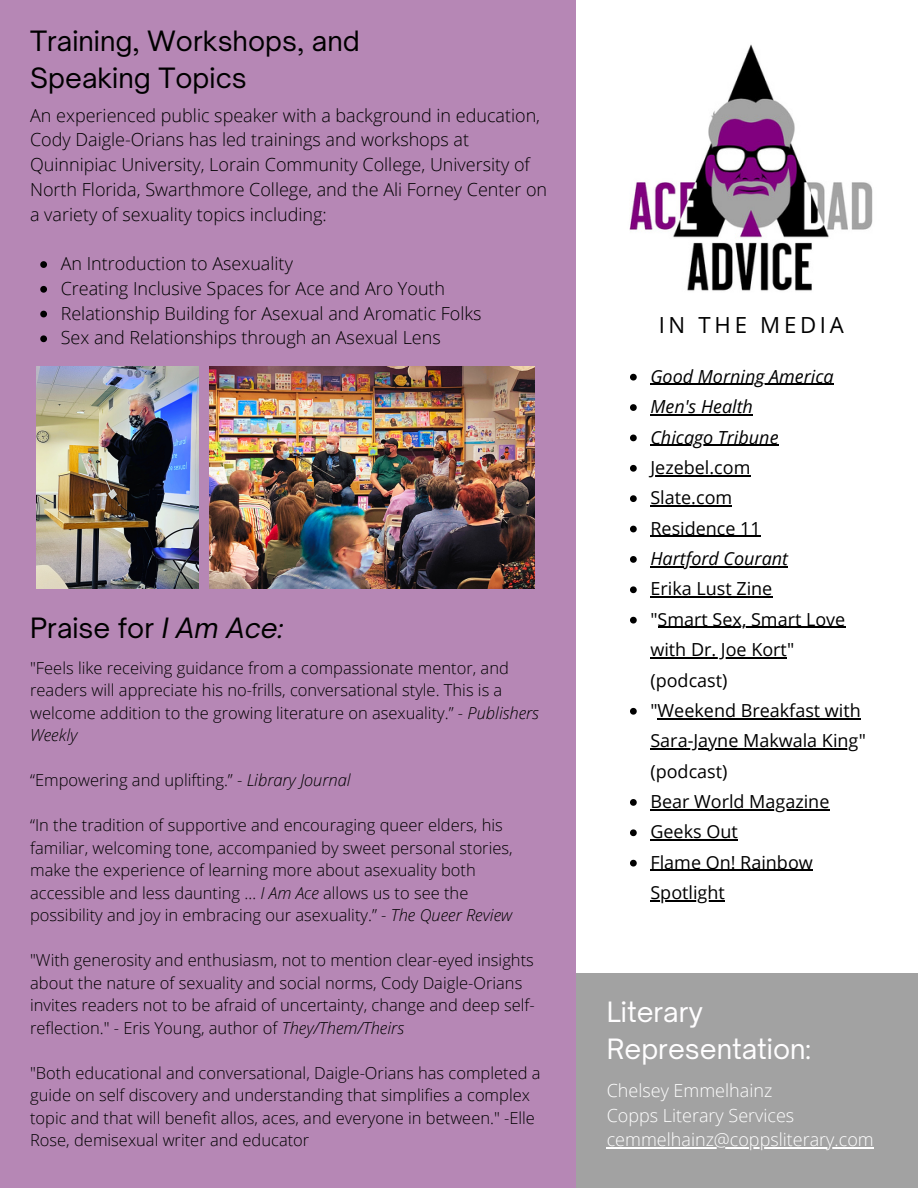
<style>
.page{position:relative;width:918px;height:1188px;background:#fff}
.page>*{position:absolute;margin:0;border:0;box-sizing:border-box;transform-origin:0 0}
.t1{font:26.85px/37.2px "Open Sauce One";color:#000}
.t2{font:26.85px/37.2px "Open Sauce One";color:#fffeff}
.t3{font:22.2px "Open Sans";letter-spacing:.17em;color:#000}
.t4{font:300 18px/24.8px "Open Sans";color:#000}
.t5{font:18px/30.3px "Open Sans";color:#000}
.t6{font:300 18px "Open Sans";color:#fff}
.t7{font:italic 18px "Open Sans";color:#000}
.t8{font:300 16.5px/22.5px "Open Sans";color:#000}
.s1{font-style:italic}
</style>
<div class="page">
<div style="left:553px;top:973px;width:365px;height:215px;background:#a2a2a2"></div>
<div style="left:0;top:0;width:575px;height:1188px;background:#b687b5"></div>
<img style="left:629px;top:44px;width:244px;height:247px">
<svg style="left:630px;top:374px;width:7px;height:7px"></svg>
<hr style="left:650px;top:384px;width:184px;height:1px;background:#000">
<svg style="left:630px;top:404px;width:7px;height:7px"></svg>
<hr style="left:650px;top:414px;width:103px;height:1px;background:#000">
<svg style="left:630px;top:435px;width:7px;height:6px"></svg>
<hr style="left:650px;top:445px;width:129px;height:1px;background:#000">
<svg style="left:630px;top:465px;width:7px;height:7px"></svg>
<hr style="left:650px;top:475px;width:101px;height:1px;background:#000">
<svg style="left:630px;top:495px;width:7px;height:7px"></svg>
<hr style="left:650px;top:505px;width:82px;height:2px;background:#000">
<svg style="left:630px;top:526px;width:7px;height:6px"></svg>
<hr style="left:650px;top:536px;width:111px;height:1px;background:#000">
<svg style="left:630px;top:556px;width:7px;height:7px"></svg>
<hr style="left:650px;top:566px;width:138px;height:1px;background:#000">
<svg style="left:630px;top:586px;width:7px;height:7px"></svg>
<hr style="left:650px;top:597px;width:122px;height:1px;background:#000">
<svg style="left:630px;top:617px;width:7px;height:7px"></svg>
<hr style="left:658px;top:627px;width:188px;height:1px;background:#000">
<hr style="left:650px;top:657px;width:137px;height:1px;background:#000">
<svg style="left:630px;top:708px;width:7px;height:7px"></svg>
<hr style="left:658px;top:718px;width:203px;height:1px;background:#000">
<hr style="left:650px;top:748px;width:209px;height:2px;background:#000">
<svg style="left:630px;top:799px;width:7px;height:7px"></svg>
<hr style="left:650px;top:809px;width:180px;height:1px;background:#000">
<svg style="left:630px;top:829px;width:7px;height:7px"></svg>
<hr style="left:650px;top:840px;width:88px;height:1px;background:#000">
<svg style="left:630px;top:860px;width:7px;height:7px"></svg>
<hr style="left:650px;top:870px;width:163px;height:1px;background:#000">
<hr style="left:650px;top:900px;width:75px;height:1px;background:#000">
<svg style="left:40px;top:261px;width:7px;height:7px"></svg>
<svg style="left:40px;top:286px;width:7px;height:7px"></svg>
<svg style="left:40px;top:311px;width:7px;height:6px"></svg>
<svg style="left:40px;top:335px;width:7px;height:7px"></svg>
<hr style="left:607px;top:1148px;width:267px;height:1px;background:#fff">
<img style="left:209px;top:366px;width:325px;height:223px">
<img style="left:36px;top:366px;width:162px;height:223px">
<p class="t1" style="left:30px;top:22px;width:331px">Training, Workshops, and<br>Speaking Topics</p>
<p class="t4" style="left:30px;top:102px;width:519px">An experienced public speaker with a background in education, Cody Daigle-Orians has led trainings and workshops at Quinnipiac University, Lorain Community College, University of North Florida, Swarthmore College, and the Ali Forney Center on a variety of sexuality topics including:</p>
<p class="t4" style="left:61px;top:251px;width:234px">An Introduction to Asexuality</p>
<p class="t4" style="left:61px;top:276px;width:386px">Creating Inclusive Spaces for Ace and Aro Youth</p>
<p class="t4" style="left:61px;top:300px;width:422px">Relationship Building for Asexual and Aromatic Folks</p>
<p class="t4" style="left:61px;top:325px;width:382px">Sex and Relationships through an Asexual Lens</p>
<p class="t1" style="left:30px;top:609px;width:255px">Praise for <span class="s1">I Am Ace:</span></p>
<p class="t8" style="left:30px;top:656px;width:510px">"Feels like receiving guidance from a compassionate mentor, and readers will appreciate his no-frills, conversational style. This is a welcome addition to the growing literature on asexuality.” - <span class="s1">Publishers Weekly</span></p>
<p class="t8" style="left:30px;top:769px;width:322px">“Empowering and uplifting.” - <span class="s1">Library Journal</span></p>
<p class="t8" style="left:30px;top:814px;width:484px">“In the tradition of supportive and encouraging queer elders, his familiar, welcoming tone, accompanied by sweet personal stories, make the experience of learning more about asexuality both accessible and less daunting … <span class="s1">I Am Ace</span> allows us to see the possibility and joy in embracing our asexuality.” - <span class="s1">The Queer Review</span></p>
<p class="t8" style="left:30px;top:949px;width:506px">"With generosity and enthusiasm, not to mention clear-eyed insights about the nature of sexuality and social norms, Cody Daigle-Orians invites readers not to be afraid of uncertainty, change and deep self&shy;reflection." - Eris Young, author of <span class="s1">They/Them/Theirs</span></p>
<p class="t8" style="left:30px;top:1061px;width:512px">"Both educational and conversational, Daigle-Orians has completed a guide on self discovery and understanding that simplifies a complex topic and that will benefit allos, aces, and everyone in between." -Elle Rose, demisexual writer and educator</p>
<p class="t3" style="left:659px;top:310px;width:187px">IN THE MEDIA</p>
<p class="t7" style="left:650px;top:364px;width:185px">Good Morning America</p>
<p class="t7" style="left:650px;top:394px;width:104px">Men's Health</p>
<p class="t7" style="left:650px;top:424px;width:130px">Chicago Tribune</p>
<p class="t5" style="left:650px;top:452px;width:102px">Jezebel.com</p>
<p class="t5" style="left:650px;top:482px;width:83px">Slate.com</p>
<p class="t5" style="left:650px;top:513px;width:112px">Residence 11</p>
<p class="t7" style="left:650px;top:546px;width:139px">Hartford Courant</p>
<p class="t5" style="left:650px;top:573px;width:123px">Erika Lust Zine</p>
<p class="t5" style="left:650px;top:604px;width:196px">"Smart Sex, Smart Love with Dr. Joe Kort" (podcast)</p>
<p class="t5" style="left:650px;top:695px;width:217px">"Weekend Breakfast with<br>Sara-Jayne Makwala King" (podcast)</p>
<p class="t5" style="left:650px;top:786px;width:181px">Bear World Magazine</p>
<p class="t5" style="left:650px;top:816px;width:89px">Geeks Out</p>
<p class="t5" style="left:650px;top:847px;width:164px">Flame On! Rainbow<br>Spotlight</p>
<p class="t2" style="left:607px;top:993px;width:206px">Literary<br>Representation:</p>
<p class="t6" style="left:607px;top:1078px;width:167px">Chelsey Emmelhainz</p>
<p class="t6" style="left:607px;top:1102px;width:189px">Copps Literary Services</p>
<p class="t6" style="left:607px;top:1127px;width:268px">cemmelhainz@coppsliterary.com</p>
</div>
